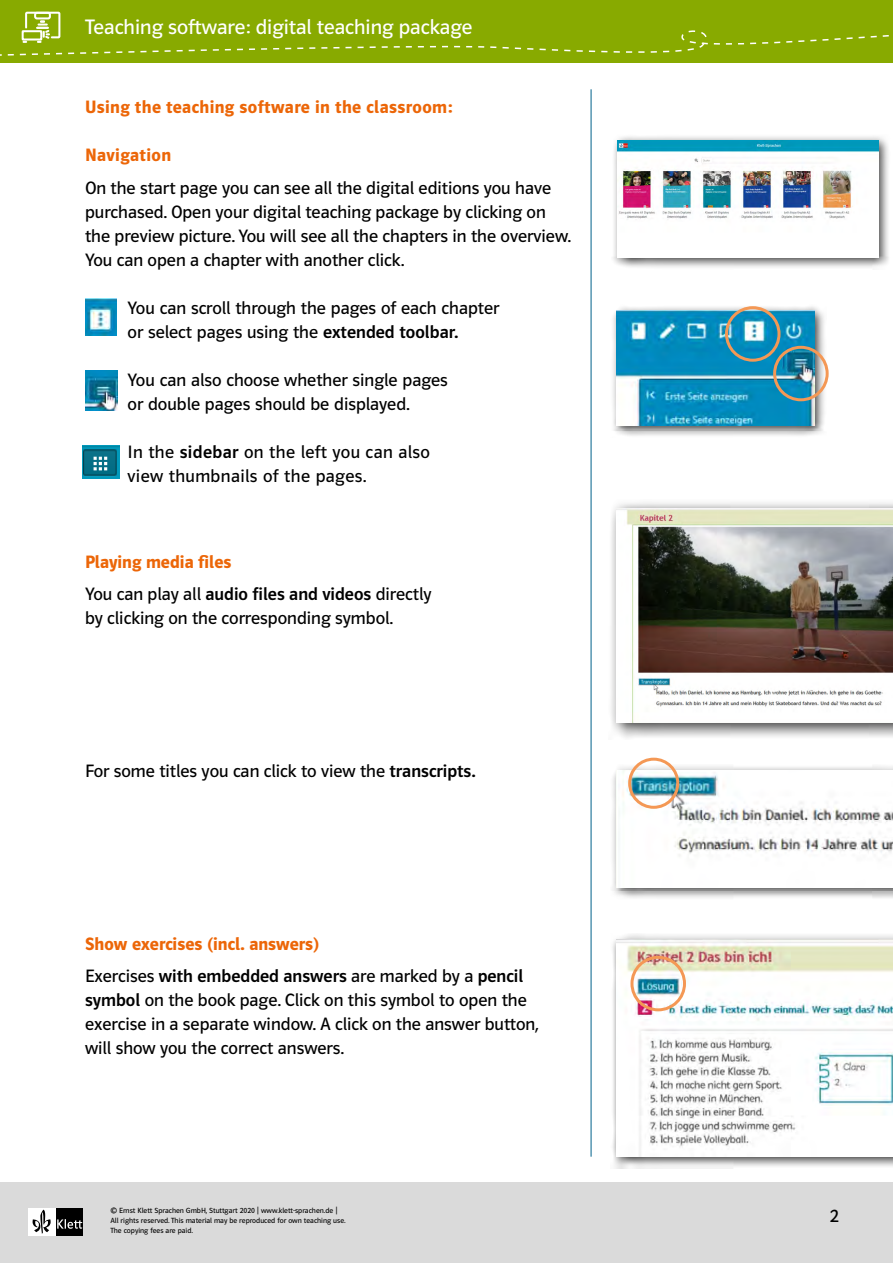
<style>
.page{position:relative;width:893px;height:1263px;background:#fff}
.page>*{position:absolute;margin:0;border:0;box-sizing:border-box;transform-origin:0 0}
.t1{font:21px "Polo CEF";color:#fff}
.t2{font:18px/24px "Polo CEF";color:#000}
.t3{font:600 18px/32.5px "Polo CEF";color:#ec6608}
.t4{font:18px/24px "Polo CEF";letter-spacing:.02em;color:#000}
.t5{font:600 18px "Polo CEF";letter-spacing:.02em;color:#ec6608}
.t6{font:7.5px/10.1px "Polo CEF";color:#000}
.s1{font-weight:500}
.s2{font-weight:600;color:#ec6608}
.s3{font-weight:400;color:#000}
.s4{font-weight:500;color:#000}
</style>
<div class="page">
<div style="left:0;top:1182px;width:893px;height:81px;background:#dadada"></div>
<div style="left:56px;top:1208px;width:27px;height:27px;background:#000"></div>
<div style="left:28px;top:1208px;width:28px;height:27px;background:#fff"></div>
<svg style="left:57px;top:1219px;width:25px;height:10px"></svg>
<svg style="left:33px;top:1210px;width:18px;height:24px"></svg>
<div style="left:0;top:0;width:893px;height:62px;background:#8a0"></div>
<svg style="left:0;top:11px;width:889px;height:45px"></svg>
<div style="left:611px;top:134px;width:279px;height:136px;background:#000;opacity:.75"></div>
<img style="left:617px;top:140px;width:261px;height:117px">
<div style="left:610px;top:304px;width:216px;height:133px;background:#000;opacity:.75"></div>
<img style="left:617px;top:310px;width:197px;height:115px">
<div style="left:773px;top:346px;width:56px;height:55px;border:3px solid #f49855;border-radius:50%"></div>
<div style="left:608px;top:499px;width:285px;height:241px;background:#000;opacity:.75"></div>
<img style="left:617px;top:508px;width:276px;height:215px">
<div style="left:725px;top:306px;width:55px;height:56px;border:3px solid #f49855;border-radius:50%"></div>
<img style="left:85px;top:299px;width:32px;height:37px">
<img style="left:85px;top:370px;width:32px;height:41px">
<img style="left:82px;top:445px;width:38px;height:34px">
<div style="left:610px;top:933px;width:283px;height:236px;background:#000;opacity:.75"></div>
<img style="left:617px;top:940px;width:276px;height:217px">
<div style="left:630px;top:956px;width:56px;height:55px;border:3px solid #f49855;border-radius:50%"></div>
<div style="left:610px;top:764px;width:283px;height:136px;background:#000;opacity:.75"></div>
<img style="left:617px;top:770px;width:276px;height:117px">
<div style="left:628px;top:758px;width:51px;height:51px;border:3px solid #f49855;border-radius:50%"></div>
<hr style="left:591px;top:89px;width:1px;height:1068px;background:#00628b">
<p class="t1" style="left:85px;top:14px;width:389px">Teaching software: digital teaching package</p>
<p class="t5" style="left:85px;top:96px;width:369px">Using the teaching software in the classroom:</p>
<p class="t5" style="left:85px;top:144px;width:88px">Navigation</p>
<p class="t2" style="left:85px;top:176px;width:488px">On the start page you can see all the digital editions you have purchased. Open your digital teaching package by clicking on the preview picture. You will see all the chapters in the overview.<br>You can open a chapter with another click.</p>
<p class="t2" style="left:128px;top:296px;width:373px">You can scroll through the pages of each chapter or select pages using the <span class="s1">extended toolbar.</span></p>
<p class="t2" style="left:128px;top:368px;width:322px">You can also choose whether single pages or double pages should be displayed.</p>
<p class="t4" style="left:128px;top:440px;width:304px">In the <span class="s1">sidebar</span> on the left you can also view thumbnails of the pages.</p>
<p class="t2" style="left:85px;top:546px;width:348px;line-height:32.5px"><span class="s2">Playing media files<br></span>You can play all <span class="s1">audio files and videos</span> directly</p>
<p class="t2" style="left:85px;top:606px;width:310px">by clicking on the corresponding symbol.</p>
<p class="t2" style="left:85px;top:759px;width:392px">For some titles you can click to view the <span class="s1">transcripts.</span></p>
<p class="t3" style="left:85px;top:927px;width:440px">Show exercises (incl. answers)<br><span class="s3">Exercises</span> <span class="s4">with embedded answers</span> <span class="s3">are marked by a</span> <span class="s4">pencil</span></p>
<p class="t2" style="left:85px;top:988px;width:455px"><span class="s1">symbol</span> on the book page. Click on this symbol to open the exercise in a separate window. A click on the answer button, will show you the correct answers.</p>
<p class="t6" style="left:111px;top:1206px;width:237px">© Ernst Klett Sprachen GmbH, Stuttgart 2020 | www.klett-sprachen.de |<br>All rights reserved. This material may be reproduced for own teaching use.<br>The copying fees are paid.</p>
<p class="t2" style="left:830px;top:1205px;width:11px">2</p>
</div>
